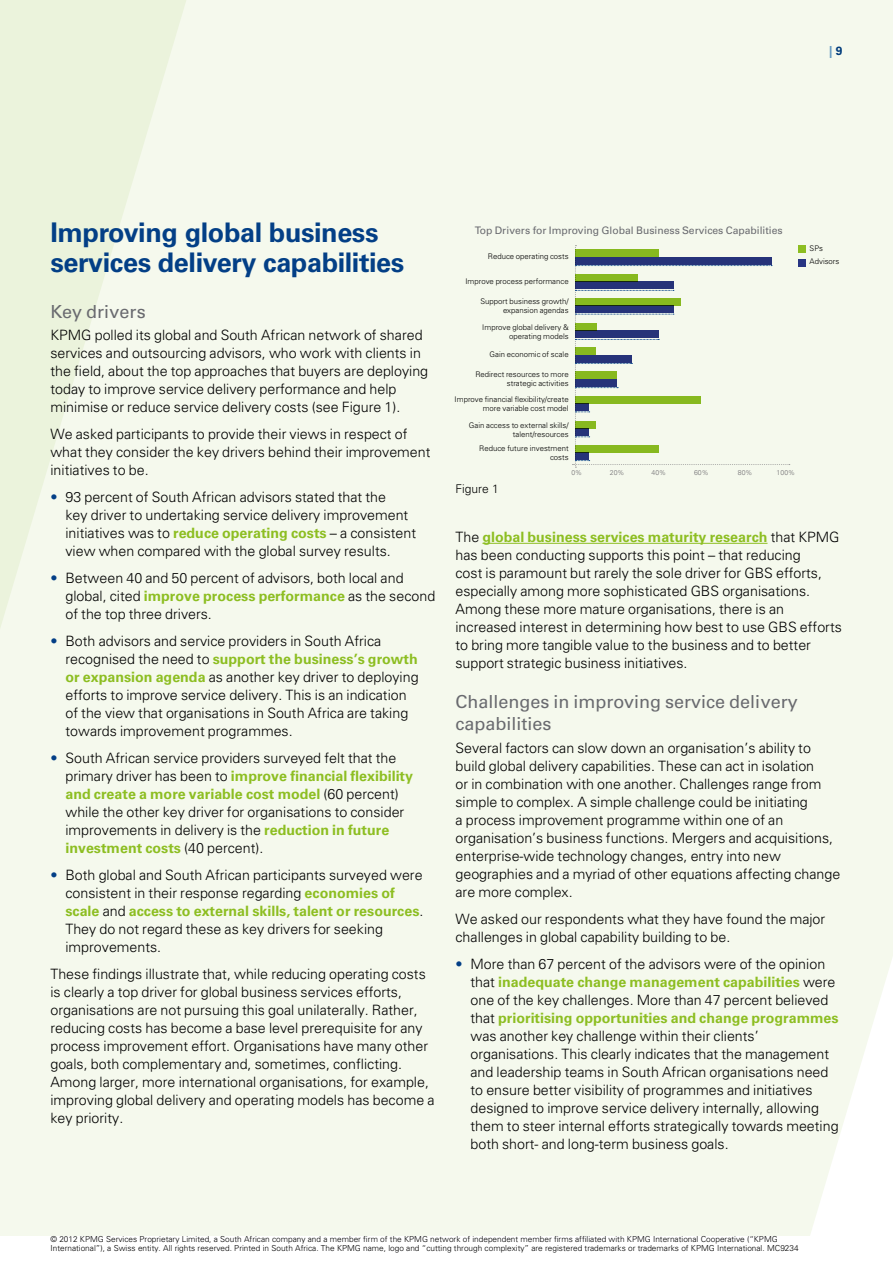
<style>
.page{position:relative;width:893px;height:1263px;background:#fff}
.page>*{position:absolute;margin:0;border:0;box-sizing:border-box;transform-origin:0 0}
.t1{font:700 27px/30px "Univers LT Std";letter-spacing:-.015em;color:#033f86}
.t2{font:18px/22.5px "Univers LT Std";color:#696a6f}
.t3{font:300 14.25px/18px "Univers LT Std";color:#000}
.t4{font:300 12px "Univers LT Std";color:#000}
.t5{font:700 12px "Univers LT Std";color:#669ccf}
.t6{font:10.35px "Univers LT Std";color:#696a6f}
.t7{font:300 8.25px/9px "Univers LT Std";color:#000}
.t8{font:300 7.8px/9px "Univers LT Std";color:#000;text-align:right}
.t9{font:300 6.9px "Univers LT Std";color:#706e72}
.s1{color:#033f86}
.s2{font-weight:700;color:#8dbe22}
</style>
<div class="page">
<div style="left:196px;top:0;width:697px;height:1236px;background:#f5f9ed"></div>
<svg style="left:0;top:0;width:196px;height:1236px;background:#f2f7e8"></svg>
<div style="left:799px;top:245px;width:7px;height:7px;background:#8dbe22"></div>
<div style="left:799px;top:259px;width:7px;height:7px;background:#283583"></div>
<svg style="left:572px;top:245px;width:218px;height:223px;background:#d4ddcd"></svg>
<hr style="left:482px;top:543px;width:285px;height:1px;background:#8dbe22">
<p class="t5" style="left:829px;top:44px;width:15px">| <span class="s1">9</span></p>
<h1 class="t1" style="left:50px;top:218px;width:355px">Improving global business services delivery capabilities</h1>
<p class="t2" style="left:50px;top:300px;width:97px">Key drivers</p>
<p class="t3" style="left:50px;top:326px;width:379px">KPMG polled its global and South African network of shared services and outsourcing advisors, who work with clients in the field, about the top approaches that buyers are deploying today to improve service delivery performance and help minimise or reduce service delivery costs (see Figure 1).</p>
<p class="t3" style="left:50px;top:425px;width:382px">We asked participants to provide their views in respect of what they consider the key drivers behind their improvement initiatives to be.</p>
<p class="t3" style="left:65px;top:488px;width:352px;text-indent:-15px"><span class="s1">•</span> 93 percent of South African advisors stated that the<br>key driver to undertaking service delivery improvement initiatives was to <span class="s2">reduce operating costs</span> – a consistent view when compared with the global survey results.</p>
<p class="t3" style="left:65px;top:569px;width:371px;text-indent:-15px"><span class="s1">•</span> Between 40 and 50 percent of advisors, both local and global, cited <span class="s2">improve process performance</span> as the second of the top three drivers.</p>
<p class="t3" style="left:65px;top:632px;width:355px;text-indent:-15px"><span class="s1">•</span> Both advisors and service providers in South Africa recognised the need to <span class="s2">support the business’s growth or expansion agenda</span> as another key driver to deploying efforts to improve service delivery. This is an indication of the view that organisations in South Africa are taking towards improvement programmes.</p>
<p class="t3" style="left:65px;top:749px;width:349px;text-indent:-15px"><span class="s1">•</span> South African service providers surveyed felt that the primary driver has been to <span class="s2">improve financial flexibility and create a more variable cost model</span> (60 percent) while the other key driver for organisations to consider improvements in delivery is the <span class="s2">reduction in future investment costs</span> (40 percent).</p>
<p class="t3" style="left:65px;top:866px;width:359px;text-indent:-15px"><span class="s1">•</span> Both global and South African participants surveyed were consistent in their response regarding <span class="s2">economies of scale</span> and <span class="s2">access to external skills, talent or resources</span>.<br>They do not regard these as key drivers for seeking improvements.</p>
<p class="t3" style="left:50px;top:965px;width:386px">These findings illustrate that, while reducing operating costs is clearly a top driver for global business services efforts, organisations are not pursuing this goal unilaterally. Rather, reducing costs has become a base level prerequisite for any process improvement effort. Organisations have many other goals, both complementary and, sometimes, conflicting.<br>Among larger, more international organisations, for example, improving global delivery and operating models has become a key priority.</p>
<p class="t6" style="left:475px;top:224px;width:310px">Top Drivers for Improving Global Business Services Capabilities</p>
<p class="t8" style="left:488px;top:252px;width:82px">Reduce operating costs</p>
<p class="t8" style="left:465px;top:276px;width:105px">I mprove process performance</p>
<p class="t8" style="left:481px;top:296px;width:90px">Support business growth/ expansion agendas</p>
<p class="t8" style="left:482px;top:322px;width:88px">I mprove global delivery &amp; operating models</p>
<p class="t8" style="left:490px;top:350px;width:81px">Gain economic of scale</p>
<p class="t8" style="left:475px;top:370px;width:95px">Redirect resources to more strategic activities</p>
<p class="t8" style="left:455px;top:394px;width:115px">I mprove financial flexibility/create more variable cost model</p>
<p class="t8" style="left:469px;top:420px;width:101px">Gain access to external skills/ talent/resources</p>
<p class="t8" style="left:479px;top:444px;width:91px">Reduce future investment costs</p>
<p class="t9" style="left:571px;top:468px;width:12px">0%</p>
<p class="t9" style="left:610px;top:468px;width:16px">20%</p>
<p class="t9" style="left:652px;top:468px;width:16px">40%</p>
<p class="t9" style="left:694px;top:468px;width:16px">60%</p>
<p class="t9" style="left:738px;top:468px;width:16px">80%</p>
<p class="t9" style="left:777px;top:468px;width:20px">100%</p>
<p class="t8" style="left:810px;top:241px;width:31px;line-height:13.5px;text-align:left">SPs<br>Advisors</p>
<p class="t4" style="left:455px;top:482px;width:45px">Figure 1</p>
<p class="t3" style="left:455px;top:528px;width:388px">The <span class="s2">global business services maturity research</span> that KPMG has been conducting supports this point – that reducing<br>cost is paramount but rarely the sole driver for GBS efforts, especially among more sophisticated GBS organisations.<br>Among these more mature organisations, there is an increased interest in determining how best to use GBS efforts to bring more tangible value to the business and to better support strategic business initiatives.</p>
<p class="t2" style="left:455px;top:690px;width:344px">Challenges in improving service delivery capabilities</p>
<p class="t3" style="left:455px;top:739px;width:386px">Several factors can slow down an organisation’s ability to build global delivery capabilities. These can act in isolation<br>or in combination with one another. Challenges range from simple to complex. A simple challenge could be initiating<br>a process improvement programme within one of an organisation’s business functions. Mergers and acquisitions, enterprise-wide technology changes, entry into new geographies and a myriad of other equations affecting change are more complex.</p>
<p class="t3" style="left:455px;top:910px;width:371px">We asked our respondents what they have found the major challenges in global capability building to be.</p>
<p class="t3" style="left:470px;top:955px;width:370px;text-indent:-15px"><span class="s1">•</span> More than 67 percent of the advisors were of the opinion that <span class="s2">inadequate change management capabilities</span> were one of the key challenges. More than 47 percent believed that <span class="s2">prioritising opportunities and change programmes </span>was another key challenge within their clients’ organisations. This clearly indicates that the management and leadership teams in South African organisations need to ensure better visibility of programmes and initiatives designed to improve service delivery internally, allowing them to steer internal efforts strategically towards meeting both short- and long-term business goals.</p>
<p class="t7" style="left:50px;top:1235px;width:750px">© 2012 KPMG Services Proprietary Limited, a South African company and a member firm of the KPMG network of independent member firms affiliated with KPMG International Cooperative (“KPMG<br>International”), a Swiss entity. All rights reserved. Printed in South Africa. The KPMG name, logo and “cutting through complexity” are registered trademarks or trademarks of KPMG International. MC9234</p>
</div>
